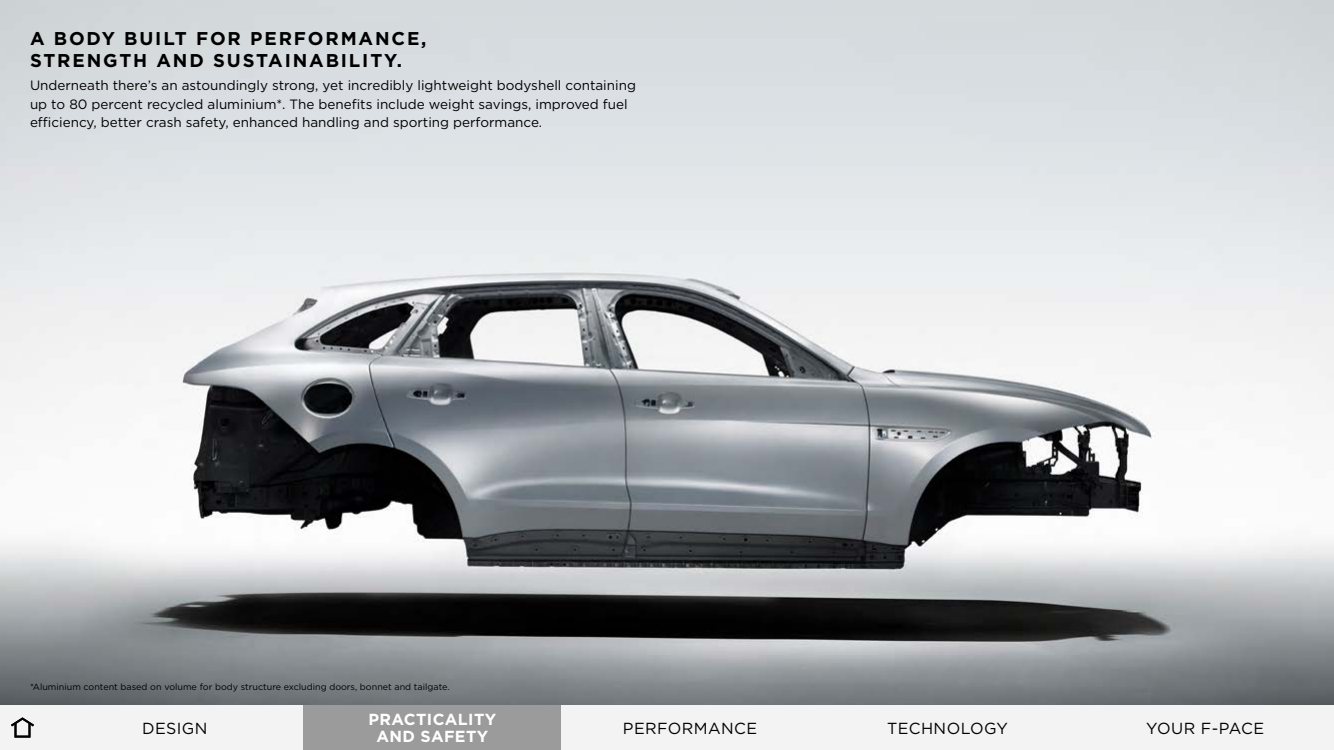
<style>
.page{position:relative;width:1334px;height:750px;background:#fff}
.page>*{position:absolute;margin:0;border:0;box-sizing:border-box;transform-origin:0 0}
.t1{font:700 18.5px/22.2px "Gotham";letter-spacing:.1em;color:#000}
.t2{font:16px "Gotham";letter-spacing:.025em;color:#000}
.t3{font:700 16px/17px "Gotham";letter-spacing:.025em;color:#fff;text-align:center}
.t4{font:16px "Gotham";letter-spacing:.005em;color:#000}
.t5{font:13.5px/18.5px "Gotham";color:#000}
.t6{font:9px "Gotham";color:#000}
</style>
<div class="page">
<img style="left:0;top:0;width:1334px;height:705px">
<div style="left:0;top:705px;width:1334px;height:45px;background:#f3f3f3"></div>
<div style="left:304px;top:705px;width:257px;height:45px;background:#9b9b9b"></div>
<svg style="left:11px;top:717px;width:23px;height:21px"></svg>
<h1 class="t1" style="left:30px;top:27px;width:398px">A BODY BUILT FOR PERFORMANCE,<br>STRENGTH AND SUSTAINABILITY.</h1>
<p class="t5" style="left:30px;top:76px;width:608px">Underneath there’s an astoundingly strong, yet incredibly lightweight bodyshell containing up to 80 percent recycled aluminium*. The benefits include weight savings, improved fuel efficiency, better crash safety, enhanced handling and sporting performance.</p>
<p class="t6" style="left:30px;top:681px;width:421px">*Aluminium content based on volume for body structure excluding doors, bonnet and tailgate.</p>
<p class="t3" style="left:369px;top:711px;width:129px">PRACTICALITY<br>AND SAFETY</p>
<p class="t2" style="left:142px;top:718px;width:67px">DESIGN</p>
<p class="t2" style="left:623px;top:718px;width:136px">PERFORMANCE</p>
<p class="t2" style="left:887px;top:718px;width:123px">TECHNOLOGY</p>
<p class="t4" style="left:1146px;top:718px;width:119px">YOUR F-PACE</p>
</div>
